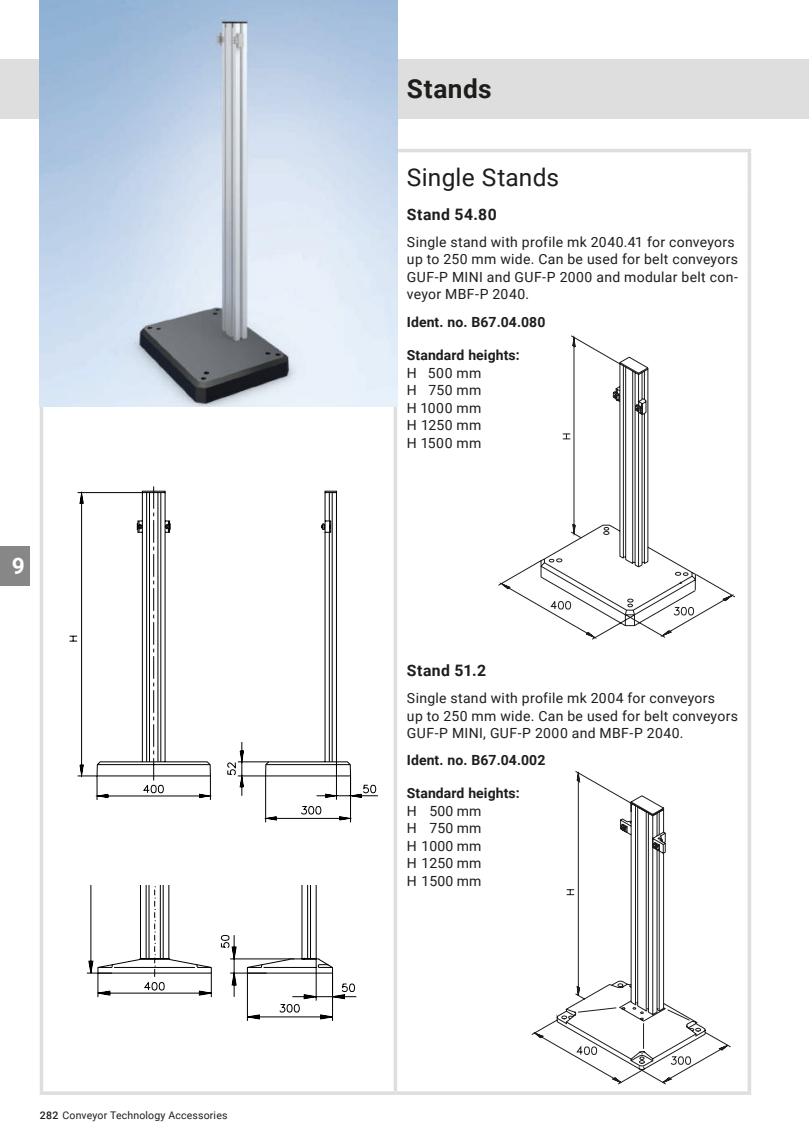
<style>
.page{position:relative;width:809px;height:1141px;background:#fff}
.page>*{position:absolute;margin:0;border:0;box-sizing:border-box;transform-origin:0 0}
.t1{font:700 26.25px "Roboto";letter-spacing:.015em;color:#1d1d1b}
.t2{font:24.5px "Roboto";letter-spacing:.005em;color:#1d1d1b}
.t3{font:700 22.75px "Roboto";color:#fff}
.t4{font:700 15.75px "Roboto";letter-spacing:.025em;color:#1d1d1b}
.t5{font:14px/17.5px "Roboto";letter-spacing:.02em;color:#1d1d1b}
.t6{font:700 14px "Roboto";letter-spacing:.005em;color:#1d1d1b}
.t7{font:10.5px "Roboto";letter-spacing:.015em;color:#1d1d1b}
.s1{font-weight:500}
</style>
<div class="page">
<div style="left:0;top:60px;width:809px;height:59px;background:#dfdede"></div>
<hr style="left:395px;top:149px;width:356px;height:3px;background:#dfdede">
<svg style="left:747px;top:152px;width:4px;height:33px"></svg>
<svg style="left:747px;top:185px;width:4px;height:35px"></svg>
<svg style="left:747px;top:220px;width:4px;height:50px"></svg>
<hr style="left:40px;top:270px;width:3px;height:821px;background:#dfdede">
<svg style="left:393px;top:407px;width:4px;height:684px;fill:#dfdede"></svg>
<svg style="left:747px;top:270px;width:4px;height:821px;fill:#dfdede"></svg>
<hr style="left:40px;top:1091px;width:355px;height:4px;background:#dfdede">
<hr style="left:395px;top:1091px;width:356px;height:4px;background:#dfdede">
<div style="left:0;top:546px;width:30px;height:39px;background:#878787"></div>
<svg style="left:531px;top:771px;width:200px;height:314px"></svg>
<svg style="left:498px;top:336px;width:237px;height:303px"></svg>
<svg style="left:549px;top:433px;width:145px;height:183px"></svg>
<img style="left:40px;top:0;width:357px;height:407px">
<svg style="left:86px;top:885px;width:270px;height:136px"></svg>
<svg style="left:77px;top:486px;width:301px;height:336px"></svg>
<svg style="left:70px;top:635px;width:306px;height:180px"></svg>
<h3 class="t3" style="left:12px;top:550px;width:15px">9</h3>
<p class="t7" style="left:40px;top:1108px;width:189px"><span class="s1">282</span> Conveyor Technology Accessories</p>
<h1 class="t1" style="left:407px;top:70px;width:86px">Stands</h1>
<h2 class="t2" style="left:407px;top:160px;width:154px">Single Stands</h2>
<p class="t4" style="left:407px;top:203px;width:91px">Stand 54.80</p>
<p class="t5" style="left:407px;top:233px;width:332px">Single stand with profile mk 2040.41 for conveyors up to 250 mm wide. Can be used for belt conveyors GUF-P MINI and GUF-P 2000 and modular belt con&shy;veyor MBF-P 2040.</p>
<p class="t6" style="left:407px;top:312px;width:140px">Ident. no. B67.04.080</p>
<p class="t6" style="left:407px;top:345px;width:114px">Standard heights:</p>
<p class="t5" style="left:407px;top:363px;width:76px;text-align:justify">H 500 mm H 750 mm H 1000 mm H 1250 mm H 1500 mm</p>
<p class="t4" style="left:407px;top:659px;width:81px">Stand 51.2</p>
<p class="t5" style="left:407px;top:689px;width:332px">Single stand with profile mk 2004 for conveyors<br>up to 250 mm wide. Can be used for belt conveyors<br>GUF-P MINI, GUF-P 2000 and MBF-P 2040.</p>
<p class="t6" style="left:407px;top:750px;width:140px">Ident. no. B67.04.002</p>
<p class="t6" style="left:407px;top:783px;width:114px">Standard heights:</p>
<p class="t5" style="left:407px;top:801px;width:76px;text-align:justify">H 500 mm H 750 mm H 1000 mm H 1250 mm H 1500 mm</p>
</div>
